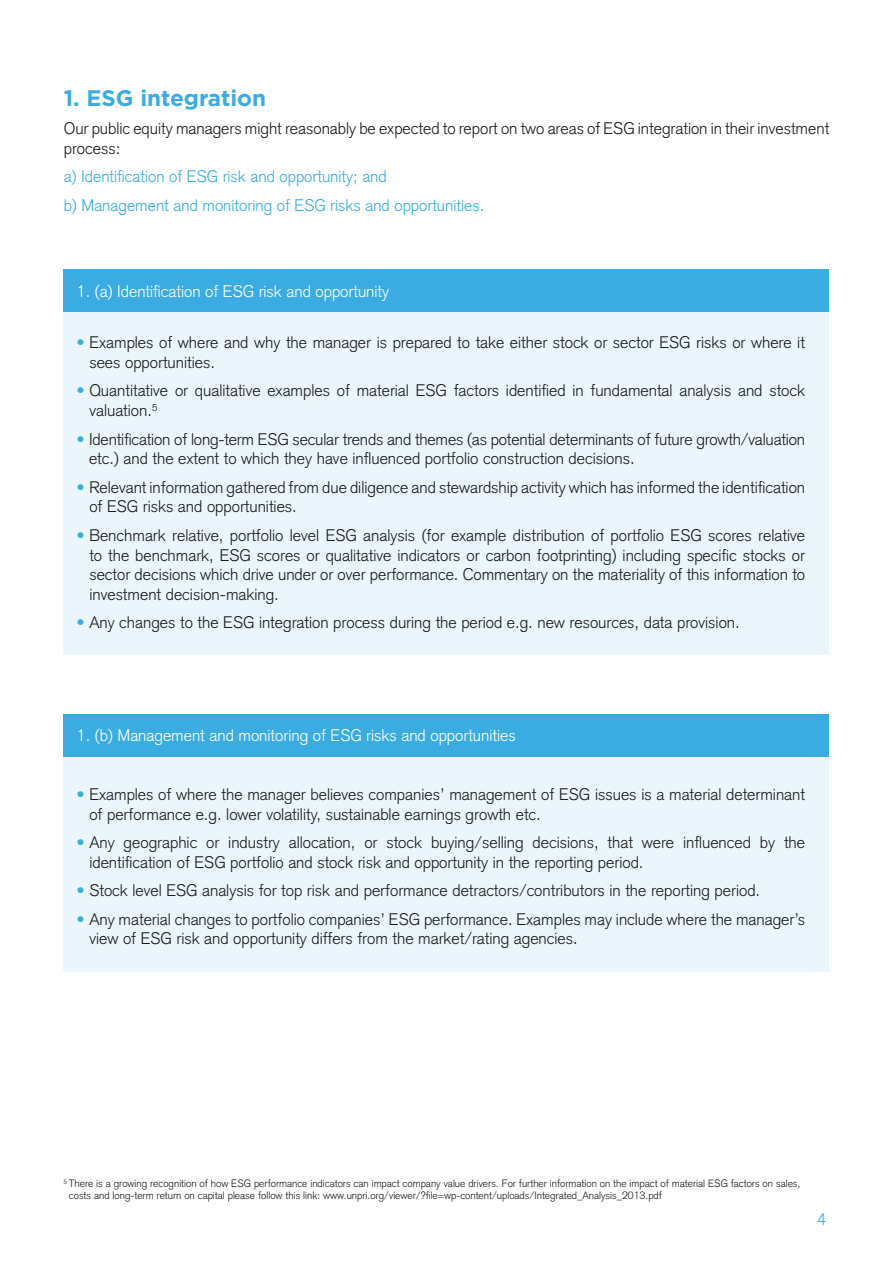
<style>
.page{position:relative;width:893px;height:1263px;background:#fff}
.page>*{position:absolute;margin:0;border:0;box-sizing:border-box;transform-origin:0 0}
.t1{font:700 22.5px "Gotham";color:#3aace3}
.t2{font:300 16.5px/19.8px "Akzidenz Grotesk";color:#1d1d1b}
.t3{font:300 16.5px/28.3px "Akzidenz Grotesk";color:#3aace3}
.t4{font:300 16.5px "Akzidenz Grotesk";color:#fff}
.t5{font:300 10.5px/12px "Akzidenz Grotesk";color:#1d1d1b}
.s1{color:#3aace3}
</style>
<div class="page">
<div style="left:64px;top:269px;width:765px;height:386px;background:#ebf6fc"></div>
<div style="left:64px;top:714px;width:765px;height:258px;background:#ebf6fc"></div>
<div style="left:64px;top:269px;width:765px;height:43px;background:#3bace2"></div>
<div style="left:64px;top:714px;width:765px;height:42px;background:#3bace2"></div>
<h1 class="t1" style="left:64px;top:85px;width:204px">1. ESG integration</h1>
<p class="t2" style="left:64px;top:119px;width:767px">Our public equity managers might reasonably be expected to report on two areas of ESG integration in their investment process:</p>
<p class="t3" style="left:64px;top:163px;width:422px">a) Identification of ESG risk and opportunity; and<br>b) Management and monitoring of ESG risks and opportunities.</p>
<p class="t4" style="left:77px;top:281px;width:314px">1. (a) Identification of ESG risk and opportunity</p>
<p class="t2" style="left:89px;top:333px;width:717px;text-indent:-13px"><span class="s1">•</span> Examples of where and why the manager is prepared to take either stock or sector ESG risks or where it sees opportunities.</p>
<p class="t2" style="left:89px;top:381px;width:717px;text-indent:-13px"><span class="s1">•</span> Quantitative or qualitative examples of material ESG factors identified in fundamental analysis and stock valuation.<sup>5</sup></p>
<p class="t2" style="left:89px;top:429px;width:718px;text-indent:-13px"><span class="s1">•</span> Identification of long-term ESG secular trends and themes (as potential determinants of future growth/valuation etc.) and the extent to which they have influenced portfolio construction decisions.</p>
<p class="t2" style="left:89px;top:477px;width:717px;text-indent:-13px"><span class="s1">•</span> Relevant information gathered from due diligence and stewardship activity which has informed the identification of ESG risks and opportunities.</p>
<p class="t2" style="left:89px;top:525px;width:717px;text-align:justify;text-indent:-13px"><span class="s1">•</span> Benchmark relative, portfolio level ESG analysis (for example distribution of portfolio ESG scores relative to the benchmark, ESG scores or qualitative indicators or carbon footprinting) including specific stocks or sector decisions which drive under or over performance. Commentary on the materiality of this information to investment decision-making.</p>
<p class="t2" style="left:77px;top:613px;width:665px"><span class="s1">•</span> Any changes to the ESG integration process during the period e.g. new resources, data provision.</p>
<p class="t4" style="left:77px;top:726px;width:441px">1. (b) Management and monitoring of ESG risks and opportunities</p>
<p class="t2" style="left:89px;top:784px;width:717px;text-indent:-13px"><span class="s1">•</span> Examples of where the manager believes companies’ management of ESG issues is a material determinant of performance e.g. lower volatility, sustainable earnings growth etc.</p>
<p class="t2" style="left:89px;top:833px;width:717px;text-indent:-13px"><span class="s1">•</span> Any geographic or industry allocation, or stock buying/selling decisions, that were influenced by the identification of ESG portfolio and stock risk and opportunity in the reporting period.</p>
<p class="t2" style="left:77px;top:881px;width:685px"><span class="s1">•</span> Stock level ESG analysis for top risk and performance detractors/contributors in the reporting period.</p>
<p class="t2" style="left:89px;top:909px;width:717px;text-indent:-13px"><span class="s1">•</span> Any material changes to portfolio companies’ ESG performance. Examples may include where the manager’s view of ESG risk and opportunity differs from the market/rating agencies.</p>
<p class="t5" style="left:69px;top:1177px;width:733px;text-indent:-5px"><sup>5</sup> There is a growing recognition of how ESG performance indicators can impact company value drivers. For further information on the impact of material ESG factors on sales, costs and long-term return on capital please follow this link: www.unpri.org/viewer/?file=wp-content/uploads/Integrated_Analysis_2013.pdf</p>
<p class="t3" style="left:817px;top:1205px;width:11px">4</p>
</div>
